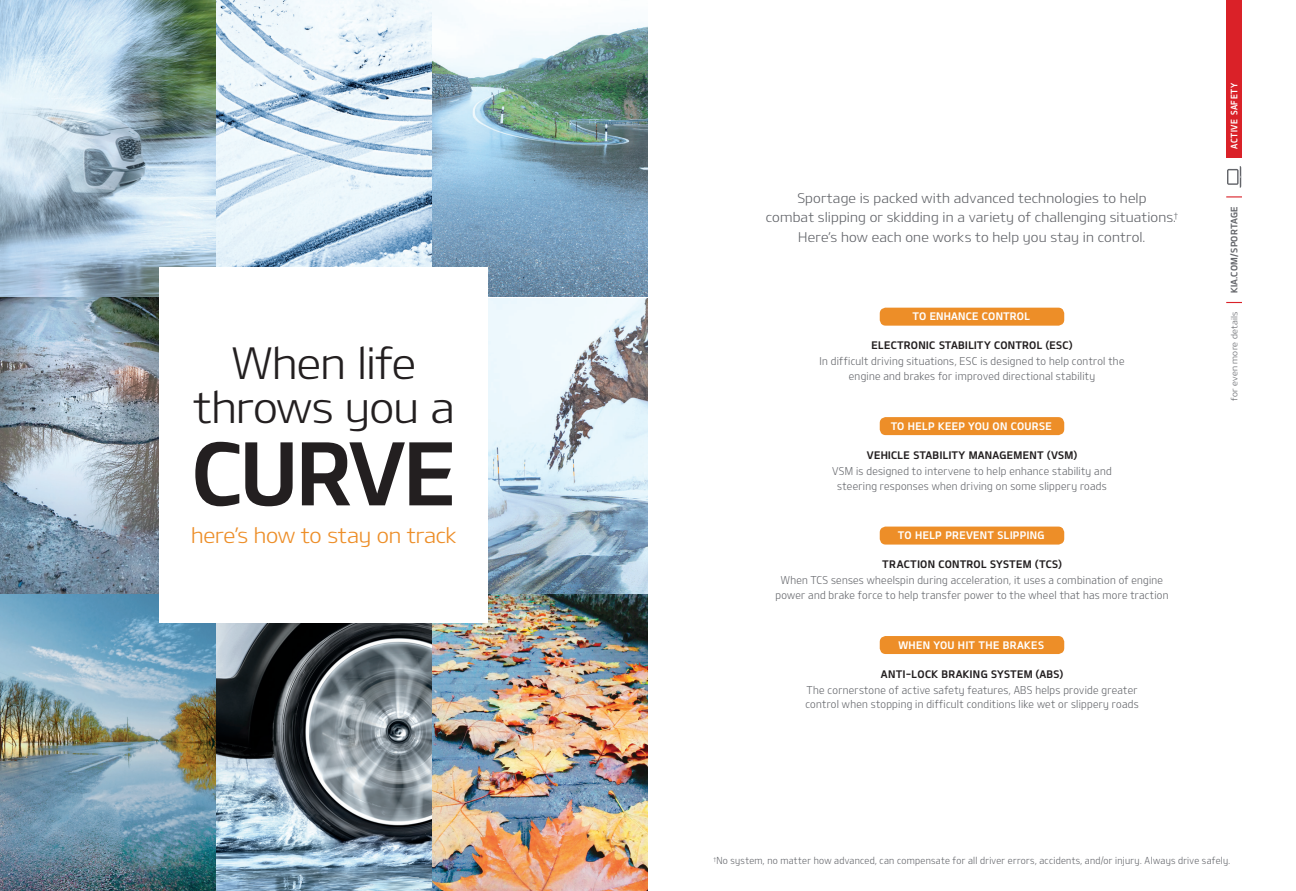
<style>
.page{position:relative;width:1296px;height:891px;background:#fff}
.page>*{position:absolute;margin:0;border:0;box-sizing:border-box;transform-origin:0 0}
.Head_Major{font:86.7px "Design KOTFB";letter-spacing:-.03em;color:#231f20}
.Head_Minor{font:43.5px/43.5px "Design KOTFL";letter-spacing:-.02em;color:#231f20;text-align:center}
.Head_Minor-2{font:21.3px "Design KOTFL";letter-spacing:-.01em;color:#ed8e28}
.Main_Body{font:13.5px/19.5px "Design KOTFL";letter-spacing:.01em;color:#63656a;text-align:center}
.Caption_Body{font:10.8px/14.7px "Design KOTFL";letter-spacing:.03em;color:#63656a;text-align:center;scale:.9 1}
.Caption_Header{font:10.5px "Design KOTFB";letter-spacing:.025em;color:#231f20}
.Caption_Header-2{font:10.5px "Design KOTFB";letter-spacing:.025em;color:#fff}
.Disclaimers{font:9.75px "Design KOTFL";letter-spacing:.035em;color:#63656a;scale:.9 1}
.Spread_Topic_To_See{font:9px "Design KOTFB";letter-spacing:.03em;color:#63656a}
.Spread_Topic_Bar{font:9px "Design KOTFB";letter-spacing:.06em;color:#fff;scale:.9 1}
.Spread_Topic_To_See-2{font:8.7px "Design KOTFL";letter-spacing:.025em;color:#63656a}
</style>
<div class="page">
<img style="left:0;top:594px;width:648px;height:297px">
<img style="left:432px;top:0;width:216px;height:594px">
<img style="left:0;top:297px;width:159px;height:297px">
<img style="left:0;top:0;width:432px;height:297px">
<div style="left:880px;top:308px;width:184px;height:18px;background:#ed8e28;border-radius:6px"></div>
<div style="left:880px;top:417px;width:184px;height:18px;background:#ed8e28;border-radius:6px"></div>
<div style="left:880px;top:527px;width:184px;height:18px;background:#ed8e28;border-radius:6px"></div>
<div style="left:880px;top:636px;width:184px;height:18px;background:#ed8e28;border-radius:6px"></div>
<svg style="left:1226px;top:302px;width:16px;height:1px"></svg>
<svg style="left:1226px;top:196px;width:16px;height:1px"></svg>
<svg style="left:1227px;top:166px;width:14px;height:22px"></svg>
<div style="left:1226px;top:0;width:16px;height:158px;background:#da2128"></div>
<div style="left:160px;top:268px;width:328px;height:355px;background:#fff"></div>
<p class="Head_Minor" style="left:193px;top:340px;width:263px">When life throws you a</p>
<p class="Head_Major" style="left:192px;top:419px;width:265px">CURVE</p>
<p class="Head_Minor-2" style="left:191px;top:522px;width:267px">here’s how to stay on track</p>
<p class="Main_Body" style="left:766px;top:187px;width:414px">Sportage is packed with advanced technologies to help<br>combat slipping or skidding in a variety of challenging situations.<sup>†<br></sup>Here’s how each one works to help you stay in control.</p>
<p class="Caption_Header-2" style="left:912px;top:310px;width:119px">TO ENHANCE CONTROL</p>
<p class="Caption_Header" style="left:872px;top:339px;width:202px">ELECTRONIC STABILITY CONTROL (ESC)</p>
<p class="Caption_Body" style="left:820px;top:354px;width:340px">In difficult driving situations, ESC is designed to help control the engine and brakes for improved directional stability</p>
<p class="Caption_Header-2" style="left:891px;top:419px;width:162px">TO HELP KEEP YOU ON COURSE</p>
<p class="Caption_Header" style="left:867px;top:448px;width:212px">VEHICLE STABILITY MANAGEMENT (VSM)</p>
<p class="Caption_Body" style="left:832px;top:463px;width:312px">VSM is designed to intervene to help enhance stability and steering responses when driving on some slippery roads</p>
<p class="Caption_Header-2" style="left:898px;top:529px;width:148px">TO HELP PREVENT SLIPPING</p>
<p class="Caption_Header" style="left:882px;top:558px;width:181px">TRACTION CONTROL SYSTEM (TCS)</p>
<p class="Caption_Body" style="left:775px;top:573px;width:438px">When TCS senses wheelspin during acceleration, it uses a combination of engine power and brake force to help transfer power to the wheel that has more traction</p>
<p class="Caption_Header-2" style="left:899px;top:638px;width:147px">WHEN YOU HIT THE BRAKES</p>
<p class="Caption_Header" style="left:881px;top:667px;width:184px">ANTI-LOCK BRAKING SYSTEM (ABS)</p>
<p class="Caption_Body" style="left:805px;top:682px;width:372px;text-align:left">The cornerstone of active safety features, ABS helps provide greater control when stopping in difficult conditions like wet or slippery roads</p>
<p class="Spread_Topic_Bar" style="left:1228px;top:148px;width:74px;rotate:-90deg">ACTIVE SAFETY</p>
<p class="Spread_Topic_To_See" style="left:1228px;top:293px;width:89px;rotate:-90deg">KIA.COM/SPORTAGE</p>
<p class="Spread_Topic_To_See-2" style="left:1229px;top:401px;width:90px;rotate:-90deg">for even more details</p>
<p class="Disclaimers" style="left:713px;top:854px;width:576px"><sup>†</sup>No system, no matter how advanced, can compensate for all driver errors, accidents, and/or injury. Always drive safely.</p>
</div>
